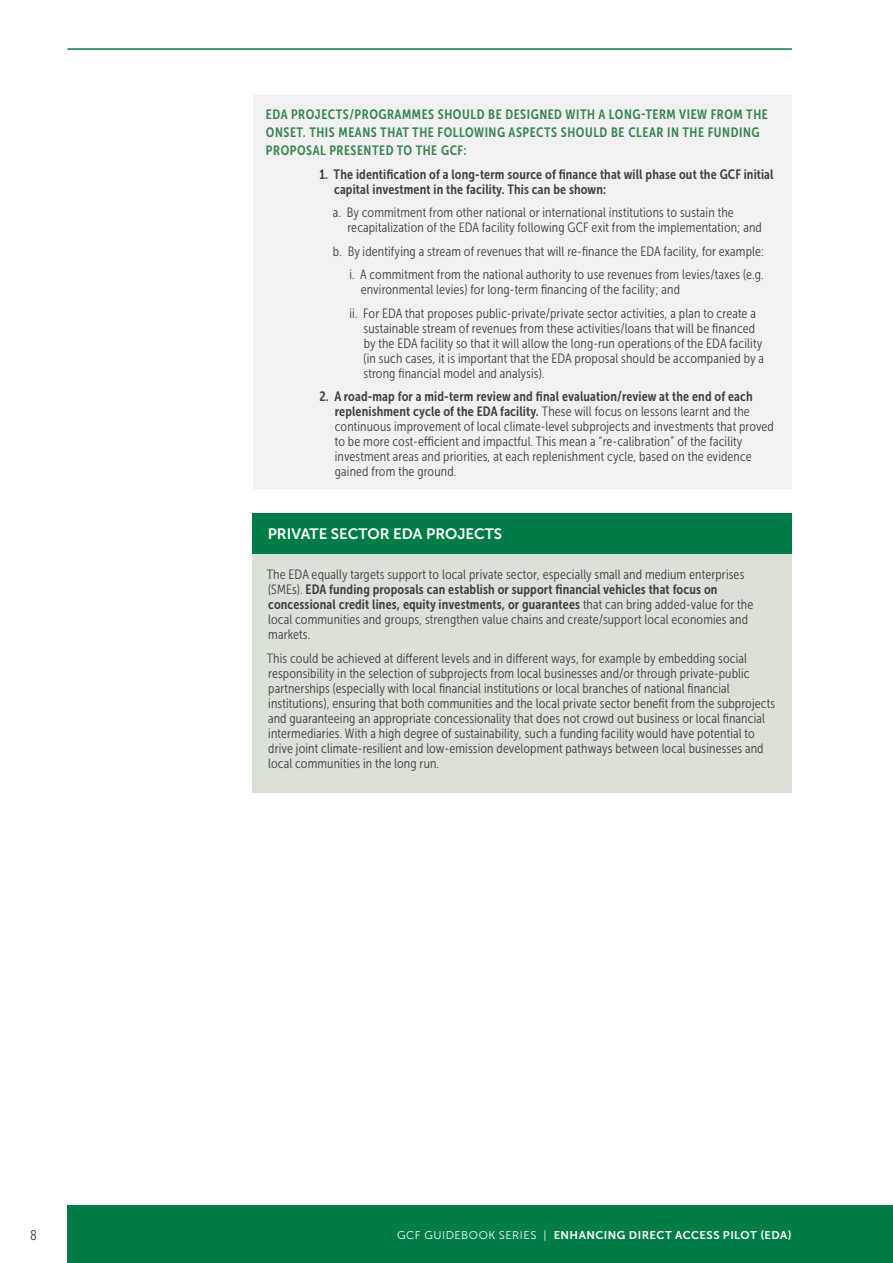
<style>
.page{position:relative;width:893px;height:1263px;background:#fff}
.page>*{position:absolute;margin:0;border:0;box-sizing:border-box;transform-origin:0 0}
.Tables_-_Header_2{font:15px "Museo Sans 700";color:#fff}
.t1{font:15px "Museo Sans Cond 300";color:#414042}
.Tables_-_Body{font:13.5px/15px "Museo Sans Cond 300";letter-spacing:.01em;color:#414042}
.Tables_-_Header_1{font:13.5px/18px "Museo Sans Cond 700";letter-spacing:.04em;color:#398551}
.Tables_-_Body-2{font:13.5px/15px "Museo Sans Cond 700";letter-spacing:.01em;color:#414042}
.t2{font:11.25px "Museo Sans 700";letter-spacing:.04em;color:#fff}
.s1{font-family:"Museo Sans Cond 700"}
.s2{font-family:"Museo Sans 300"}
</style>
<div class="page">
<div style="left:67px;top:1205px;width:826px;height:58px;background:#007d47"></div>
<hr style="left:67px;top:48px;width:725px;height:2px;background:#007d47">
<div style="left:253px;top:96px;width:538px;height:393px;background:#f1f1f2"></div>
<div style="left:253px;top:513px;width:539px;height:41px;background:#007d47"></div>
<div style="left:253px;top:554px;width:539px;height:239px;background:#dae1d6"></div>
<p class="Tables_-_Header_1" style="left:266px;top:105px;width:503px">EDA PROJECTS/PROGRAMMES SHOULD BE DESIGNED WITH A LONG-TERM VIEW FROM THE<br>ONSET. THIS MEANS THAT THE FOLLOWING ASPECTS SHOULD BE CLEAR IN THE FUNDING<br>PROPOSAL PRESENTED TO THE GCF:</p>
<p class="Tables_-_Body-2" style="left:334px;top:166px;width:441px;text-indent:-15px">1. The identification of a long-term source of finance that will phase out the GCF initial capital investment in the facility. This can be shown:</p>
<p class="Tables_-_Body" style="left:347px;top:205px;width:416px;text-indent:-14px">a. By commitment from other national or international institutions to sustain the recapitalization of the EDA facility following GCF exit from the implementation; and</p>
<p class="Tables_-_Body" style="left:333px;top:244px;width:432px">b. By identifying a stream of revenues that will re-finance the EDA facility, for example:</p>
<p class="Tables_-_Body" style="left:361px;top:267px;width:405px;text-indent:-11px">i. A commitment from the national authority to use revenues from levies/taxes (e.g. environmental levies) for long-term financing of the facility; and</p>
<p class="Tables_-_Body" style="left:364px;top:306px;width:402px;text-indent:-14px">ii. For EDA that proposes public-private/private sector activities, a plan to create a sustainable stream of revenues from these activities/loans that will be financed by the EDA facility so that it will allow the long-run operations of the EDA facility (in such cases, it is important that the EDA proposal should be accompanied by a strong financial model and analysis).</p>
<p class="Tables_-_Body" style="left:335px;top:389px;width:441px;text-indent:-15px"><span class="s1">2. A road-map for a mid-term review and final evaluation/review at the end of each replenishment cycle of the EDA facility.</span> These will focus on lessons learnt and the continuous improvement of local climate-level subprojects and investments that proved to be more cost-efficient and impactful. This mean a “re-calibration” of the facility investment areas and priorities, at each replenishment cycle, based on the evidence gained from the ground.</p>
<p class="Tables_-_Header_2" style="left:268px;top:526px;width:236px">PRIVATE SECTOR EDA PROJECTS</p>
<p class="Tables_-_Body" style="left:267px;top:567px;width:488px">The EDA equally targets support to local private sector, especially small and medium enterprises (SMEs). <span class="s1">EDA funding proposals can establish or support financial vehicles that focus on concessional credit lines, equity investments, or guarantees</span> that can bring added-value for the local communities and groups, strengthen value chains and create/support local economies and markets.</p>
<p class="Tables_-_Body" style="left:267px;top:651px;width:510px">This could be achieved at different levels and in different ways, for example by embedding social responsibility in the selection of subprojects from local businesses and/or through private-public partnerships (especially with local financial institutions or local branches of national financial institutions), ensuring that both communities and the local private sector benefit from the subprojects and guaranteeing an appropriate concessionality that does not crowd out business or local financial intermediaries. With a high degree of sustainability, such a funding facility would have potential to drive joint climate-resilient and low-emission development pathways between local businesses and local communities in the long run.</p>
<p class="t1" style="left:30px;top:1227px;width:8px">8</p>
<p class="t2" style="left:397px;top:1228px;width:396px"><span class="s2">GCF GUIDEBOOK SERIES |</span> ENHANCING DIRECT ACCESS PILOT (EDA)</p>
</div>
